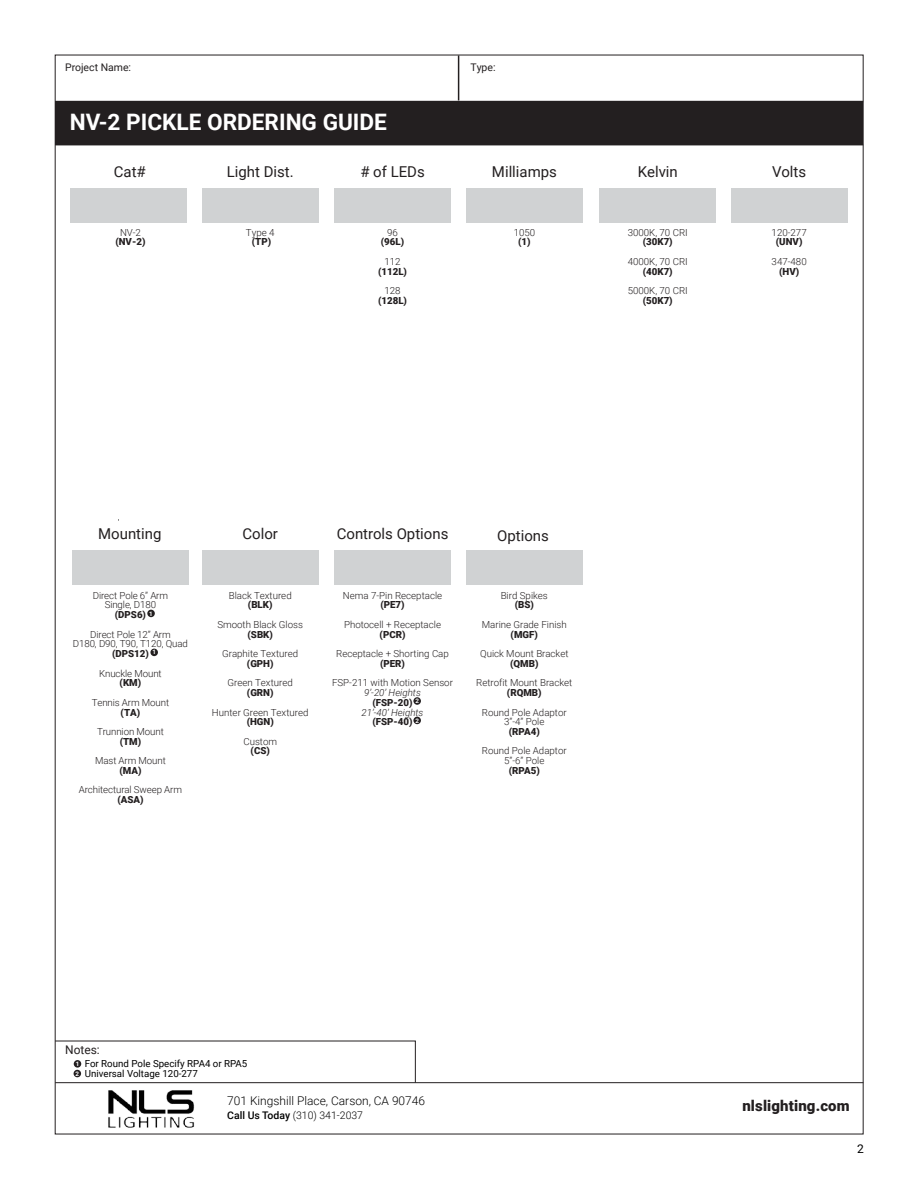
<style>
.page{position:relative;width:918px;height:1188px;background:#fff}
.page>*{position:absolute;margin:0;border:0;box-sizing:border-box;transform-origin:0 0}
.t1{font:700 22.65px "Roboto";color:#fff}
.t2{font:15px "Roboto";color:#231f20}
.t3{font:900 15px "Roboto";letter-spacing:.01em;color:#231f20}
.t4{font:700 15px "Arial";color:#000}
.t5{font:300 12px "Roboto";color:#000}
.t6{font:12px "Roboto";color:#231f20}
.t7{font:300 10.5px "Roboto";color:#000}
.t8{font:10.5px "Roboto";color:#231f20}
.t9{font:300 9.75px/9.8px "Roboto";color:#231f20;text-align:center}
.t10{font:900 9.75px "Roboto";color:#231f20}
.t11{font:9.75px/9.8px "Roboto";color:#000}
.t12{font:italic 300 9.75px "Roboto";color:#231f20}
.t13{font:700 6.15px/9.8px "Roboto";color:#fff}
.s1{font-weight:500}
</style>
<div class="page">
<hr style="left:55px;top:1082px;width:808px;height:1px;background:#231f20">
<hr style="left:55px;top:101px;width:808px;height:1px;background:#231f20">
<hr style="left:458px;top:55px;width:1px;height:45px;background:#231f20">
<div style="left:202px;top:189px;width:117px;height:34px;background:#d0d2d3"></div>
<div style="left:70px;top:189px;width:117px;height:34px;background:#d0d2d3"></div>
<div style="left:334px;top:189px;width:117px;height:34px;background:#d0d2d3"></div>
<div style="left:55px;top:102px;width:808px;height:43px;background:#231f20"></div>
<svg style="left:54px;top:1040px;width:362px;height:43px"></svg>
<div style="left:466px;top:189px;width:117px;height:34px;background:#d0d2d3"></div>
<div style="left:599px;top:189px;width:117px;height:34px;background:#d0d2d3"></div>
<img style="left:108px;top:1090px;width:87px;height:38px">
<div style="left:731px;top:189px;width:117px;height:34px;background:#d0d2d3"></div>
<div style="left:202px;top:550px;width:117px;height:35px;background:#d0d2d3"></div>
<div style="left:72px;top:550px;width:117px;height:35px;background:#d0d2d3"></div>
<div style="left:334px;top:550px;width:117px;height:35px;background:#d0d2d3"></div>
<div style="left:466px;top:550px;width:117px;height:35px;background:#d0d2d3"></div>
<div style="left:147px;top:610px;width:8px;height:7px;background:#231f20;border-radius:50%"></div>
<div style="left:150px;top:649px;width:8px;height:7px;background:#231f20;border-radius:50%"></div>
<div style="left:413px;top:697px;width:8px;height:8px;background:#231f20;border-radius:50%"></div>
<div style="left:413px;top:717px;width:8px;height:7px;background:#231f20;border-radius:50%"></div>
<div style="left:74px;top:1060px;width:7px;height:8px;background:#231f20;border-radius:50%"></div>
<div style="left:74px;top:1070px;width:7px;height:7px;background:#231f20;border-radius:50%"></div>
<p class="t8" style="left:65px;top:60px;width:68px">Project Name:</p>
<p class="t8" style="left:470px;top:60px;width:27px">Type:</p>
<h1 class="t1" style="left:70px;top:106px;width:319px">NV-2 PICKLE ORDERING GUIDE</h1>
<h2 class="t2" style="left:114px;top:161px;width:33px">Cat#</h2>
<h2 class="t2" style="left:227px;top:161px;width:68px">Light Dist.</h2>
<h2 class="t2" style="left:360px;top:161px;width:66px"># of LEDs</h2>
<h2 class="t2" style="left:492px;top:161px;width:66px">Milliamps</h2>
<h2 class="t2" style="left:638px;top:161px;width:42px">Kelvin</h2>
<h2 class="t2" style="left:772px;top:161px;width:35px">Volts</h2>
<p class="t9" style="left:120px;top:227px;width:22px">NV-2</p>
<p class="t10" style="left:115px;top:235px;width:32px">(NV-2)</p>
<p class="t9" style="left:246px;top:227px;width:30px">Type 4</p>
<p class="t10" style="left:252px;top:235px;width:21px">(TP)</p>
<p class="t9" style="left:387px;top:227px;width:12px">96</p>
<p class="t10" style="left:381px;top:235px;width:25px">(96L)</p>
<p class="t9" style="left:384px;top:256px;width:18px">112</p>
<p class="t10" style="left:378px;top:264px;width:31px">(112L)</p>
<p class="t9" style="left:384px;top:285px;width:18px">128</p>
<p class="t10" style="left:378px;top:293px;width:31px">(128L)</p>
<p class="t9" style="left:514px;top:227px;width:23px">1050</p>
<p class="t10" style="left:518px;top:235px;width:14px">(1)</p>
<p class="t9" style="left:628px;top:227px;width:62px">3000K, 70 CRI</p>
<p class="t10" style="left:643px;top:235px;width:31px">(30K7)</p>
<p class="t9" style="left:628px;top:256px;width:62px">4000K, 70 CRI</p>
<p class="t10" style="left:643px;top:264px;width:31px">(40K7)</p>
<p class="t9" style="left:628px;top:285px;width:62px">5000K, 70 CRI</p>
<p class="t10" style="left:643px;top:293px;width:31px">(50K7)</p>
<p class="t9" style="left:772px;top:227px;width:37px">120-277</p>
<p class="t10" style="left:776px;top:235px;width:28px">(UNV)</p>
<p class="t9" style="left:772px;top:256px;width:37px">347-480</p>
<p class="t10" style="left:779px;top:264px;width:22px">(HV)</p>
<h2 class="t2" style="left:98px;top:523px;width:65px">Mounting</h2>
<h2 class="t2" style="left:242px;top:523px;width:37px">Color</h2>
<h2 class="t2" style="left:337px;top:523px;width:113px">Controls Options</h2>
<p class="t9" style="left:93px;top:590px;width:77px">Direct Pole 6” Arm<br>Single, D180</p>
<p class="t10" style="left:115px;top:608px;width:33px">(DPS6)</p>
<p class="t9" style="left:73px;top:629px;width:117px">Direct Pole 12” Arm<br>D180, D90, T90, T120, Quad</p>
<p class="t10" style="left:112px;top:647px;width:38px">(DPS12)</p>
<p class="t9" style="left:99px;top:668px;width:64px">Knuckle Mount</p>
<p class="t10" style="left:120px;top:676px;width:23px">(KM)</p>
<p class="t9" style="left:92px;top:697px;width:79px">Tennis Arm Mount</p>
<p class="t10" style="left:121px;top:705px;width:21px">(TA)</p>
<p class="t9" style="left:97px;top:726px;width:68px">Trunnion Mount</p>
<p class="t10" style="left:120px;top:734px;width:23px">(TM)</p>
<p class="t9" style="left:95px;top:756px;width:72px">Mast Arm Mount</p>
<p class="t10" style="left:119px;top:764px;width:23px">(MA)</p>
<p class="t9" style="left:79px;top:785px;width:105px">Architectural Sweep Arm</p>
<p class="t10" style="left:117px;top:793px;width:28px">(ASA)</p>
<p class="t13" style="left:149px;top:608px;width:5px">1</p>
<p class="t13" style="left:152px;top:647px;width:5px">1</p>
<p class="t9" style="left:229px;top:590px;width:65px">Black Textured</p>
<p class="t10" style="left:248px;top:598px;width:26px">(BLK)</p>
<p class="t9" style="left:217px;top:619px;width:87px">Smooth Black Gloss</p>
<p class="t10" style="left:248px;top:627px;width:27px">(SBK)</p>
<p class="t9" style="left:222px;top:648px;width:77px">Graphite Textured</p>
<p class="t10" style="left:247px;top:657px;width:28px">(GPH)</p>
<p class="t9" style="left:228px;top:678px;width:67px">Green Textured</p>
<p class="t10" style="left:247px;top:686px;width:28px">(GRN)</p>
<p class="t9" style="left:212px;top:707px;width:98px">Hunter Green Textured</p>
<p class="t10" style="left:247px;top:715px;width:29px">(HGN)</p>
<p class="t9" style="left:243px;top:736px;width:35px">Custom</p>
<p class="t10" style="left:251px;top:744px;width:21px">(CS)</p>
<p class="t9" style="left:343px;top:590px;width:101px">Nema 7-Pin Receptacle</p>
<p class="t10" style="left:380px;top:598px;width:26px">(PE7)</p>
<p class="t9" style="left:344px;top:619px;width:99px">Photocell + Receptacle</p>
<p class="t10" style="left:380px;top:627px;width:27px">(PCR)</p>
<p class="t9" style="left:336px;top:648px;width:114px">Receptacle + Shorting Cap</p>
<p class="t10" style="left:380px;top:657px;width:26px">(PER)</p>
<p class="t9" style="left:332px;top:678px;width:122px">FSP-211 with Motion Sensor</p>
<p class="t12" style="left:364px;top:686px;width:58px">9’-20’ Heights</p>
<p class="t10" style="left:372px;top:695px;width:42px">(FSP-20)</p>
<p class="t12" style="left:362px;top:705px;width:63px">21’-40’ Heights</p>
<p class="t10" style="left:372px;top:715px;width:42px">(FSP-40)</p>
<p class="t13" style="left:415px;top:696px;width:5px">2</p>
<p class="t13" style="left:415px;top:715px;width:5px">2</p>
<h2 class="t2" style="left:497px;top:525px;width:53px">Options</h2>
<p class="t9" style="left:501px;top:590px;width:49px">Bird Spikes</p>
<p class="t10" style="left:515px;top:598px;width:21px">(BS)</p>
<p class="t9" style="left:482px;top:619px;width:86px">Marine Grade Finish</p>
<p class="t10" style="left:511px;top:627px;width:29px">(MGF)</p>
<p class="t9" style="left:480px;top:648px;width:90px">Quick Mount Bracket</p>
<p class="t10" style="left:510px;top:657px;width:30px">(QMB)</p>
<p class="t9" style="left:476px;top:678px;width:98px">Retrofit Mount Bracket</p>
<p class="t10" style="left:507px;top:686px;width:36px">(RQMB)</p>
<p class="t9" style="left:482px;top:707px;width:86px">Round Pole Adaptor<br>3”-4” Pole</p>
<p class="t10" style="left:509px;top:725px;width:32px">(RPA4)</p>
<p class="t9" style="left:482px;top:746px;width:86px">Round Pole Adaptor<br>5”-6” Pole</p>
<p class="t10" style="left:509px;top:764px;width:32px">(RPA5)</p>
<p class="t6" style="left:65px;top:1042px;width:36px">Notes:</p>
<p class="t11" style="left:85px;top:1058px;width:164px">For Round Pole Specify RPA4 or RPA5<br>Universal Voltage 120-277</p>
<p class="t13" style="left:76px;top:1059px;width:5px">1<br>2</p>
<p class="t5" style="left:227px;top:1093px;width:199px">701 Kingshill Place, Carson, CA 90746</p>
<p class="t7" style="left:227px;top:1108px;width:137px"><span class="s1">Call Us Today</span> (310) 341-2037</p>
<h2 class="t3" style="left:742px;top:1095px;width:109px">nlslighting.com</h2>
<h2 class="t4" style="left:856px;top:1134px;width:10px">2<sub>2</sub></h2>
</div>
